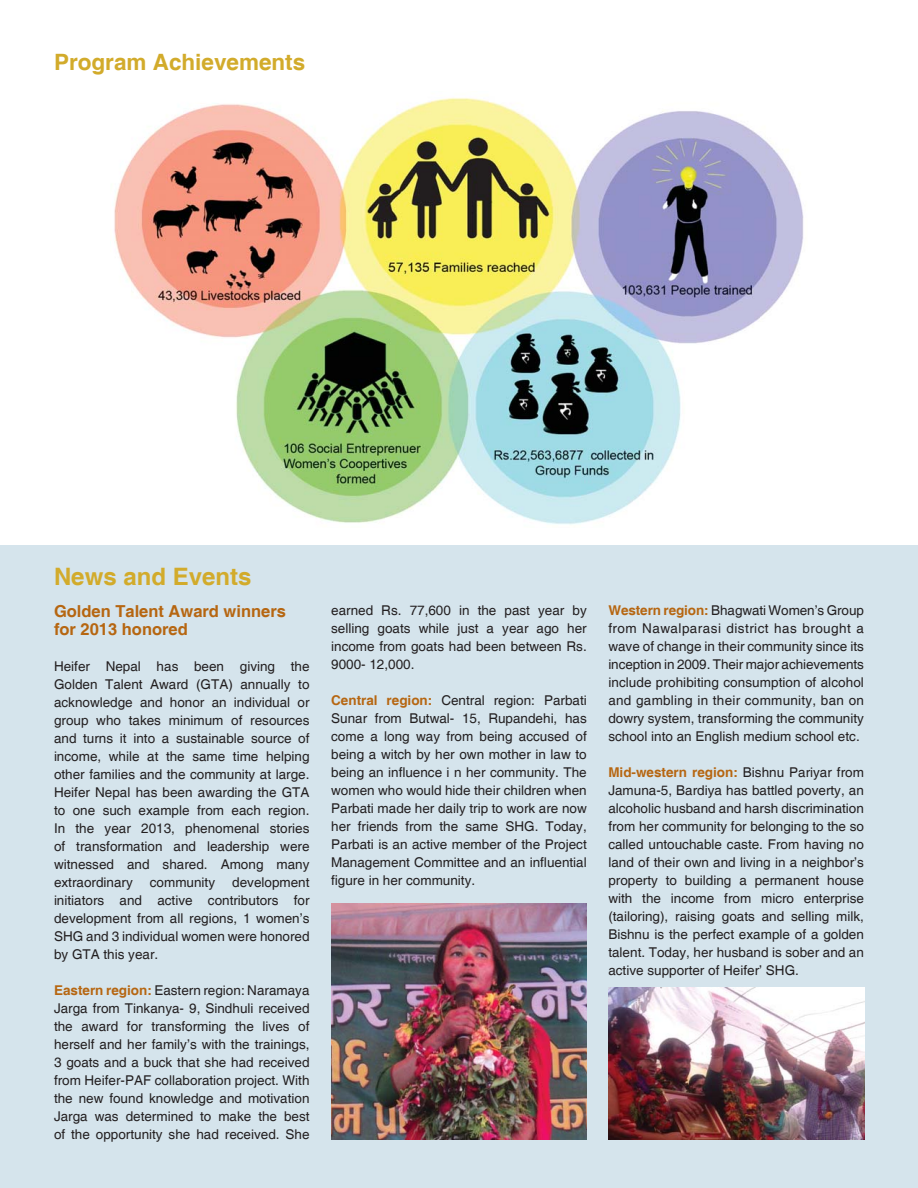
<style>
.page{position:relative;width:918px;height:1188px;background:#fff}
.page>*{position:absolute;margin:0;border:0;box-sizing:border-box;transform-origin:0 0}
.t1{font:700 24px "Helvetica";color:#d2ab2b}
.t2{font:700 22.5px "Helvetica";color:#d2ab2b}
.t3{font:700 16.5px/18px "Helvetica";color:#b66611}
.t4{font:13.5px/18px "Helvetica";color:#231f20;text-align:justify}
.s1{font-weight:700;color:#b66611}
</style>
<div class="page">
<div style="left:0;top:546px;width:918px;height:642px;background:#d5e4ec"></div>
<img style="left:114px;top:98px;width:690px;height:427px">
<img style="left:331px;top:904px;width:256px;height:235px">
<img style="left:608px;top:987px;width:257px;height:152px">
<h2 class="t2" style="left:54px;top:50px;width:253px">Program Achievements</h2>
<h1 class="t1" style="left:54px;top:562px;width:199px">News and Events</h1>
<p class="t3" style="left:54px;top:602px;width:233px">Golden Talent Award winners for 2013 honored</p>
<p class="t4" style="left:54px;top:657px;width:257px">Heifer Nepal has been giving the Golden Talent Award (GTA) annually to acknowledge and honor an individual or group who takes minimum of resources and turns it into a sustainable source of income, while at the same time helping other families and the community at large.<br>Heifer Nepal has been awarding the GTA to one such example from each region.<br>In the year 2013, phenomenal stories of transformation and leadership were witnessed and shared. Among many extraordinary</p>
<p class="t4" style="left:54px;top:873px;width:257px;text-indent:178px">development initiators and active contributors for development from all regions, 1 women’s SHG and 3 individual women were honored by GTA this year.</p>
<p class="t4" style="left:54px;top:981px;width:257px"><span class="s1">Eastern region:</span> Eastern region: Naramaya Jarga from Tinkanya- 9, Sindhuli received the award for transforming the lives of herself and her family’s with the trainings, 3 goats and a buck that she had received from Heifer-PAF collaboration project. With the new found knowledge and motivation Jarga was determined to make the best of the opportunity she had received. She</p>
<p class="t4" style="left:150px;top:873px;width:67px">community</p>
<p class="t4" style="left:331px;top:601px;width:257px">earned Rs. 77,600 in the past year by selling goats while just a year ago her income from goats had been between Rs.<br>9000- 12,000.</p>
<p class="t4" style="left:331px;top:691px;width:257px"><span class="s1">Central region:</span> Central region: Parbati Sunar from Butwal- 15, Rupandehi, has come a long way from being accused of being a witch by her own mother in law to being an influence i n her community. The women who would hide their children when Parbati made her daily trip to work are now her friends from the same SHG. Today, Parbati is an active member of the Project Management Committee and an influential figure in her community.</p>
<p class="t4" style="left:608px;top:601px;width:257px"><span class="s1">Western region:</span> Bhagwati Women’s Group from Nawalparasi district has brought a wave of change in their community since its inception in 2009. Their major achievements include prohibiting consumption of alcohol and gambling in their community, ban on dowry system, transforming the community school into an English medium school etc.</p>
<p class="t4" style="left:608px;top:763px;width:257px"><span class="s1">Mid-western region:</span> Bishnu Pariyar from Jamuna-5, Bardiya has battled poverty, an alcoholic husband and harsh discrimination from her community for belonging to the so called untouchable caste. From having no land of their own and living in a neighbor’s property to building a permanent house with the income from micro enterprise (tailoring), raising goats and selling milk, Bishnu is the perfect example of a golden talent. Today, her husband is sober and an active supporter of Heifer’ SHG.</p>
</div>
